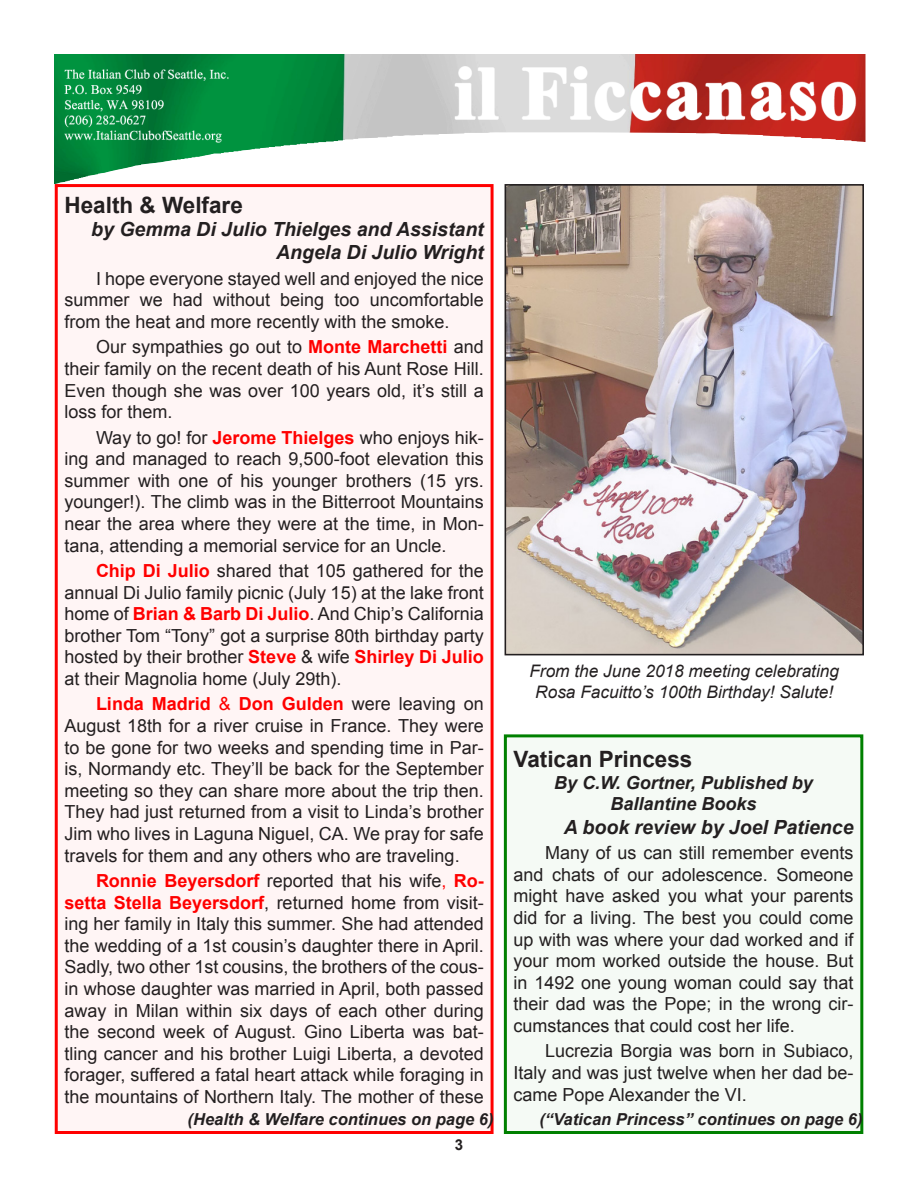
<style>
.page{position:relative;width:918px;height:1188px;background:#fff}
.page>*{position:absolute;margin:0;border:0;box-sizing:border-box;transform-origin:0 0}
.Head1{font:700 22.5px "Arial";color:#231f20}
.body1_author{font:italic 700 19.5px/23.4px "Arial";color:#231f20;text-align:right}
.Body_Text{font:18px/21.6px "Arial";color:#231f20;text-align:justify}
.Head2{font:italic 700 18px/21.6px "Arial";color:#231f20;text-align:center}
.t1{font:italic 17.25px/20.7px "Arial";color:#231f20;text-align:center}
.body1_author-2{font:italic 700 16.5px "Arial";color:#231f20}
.t2{font:700 15px "Arial";color:#231f20}
.s1{font-weight:700;color:#f00}
.s2{color:#f00}
</style>
<div class="page">
<img style="left:54px;top:54px;width:812px;height:130px">
<div style="left:56px;top:186px;width:436px;height:946px;background:#fff5f5"></div>
<div style="left:55px;top:184px;width:439px;height:950px;border:3px solid #f00"></div>
<img style="left:508px;top:187px;width:353px;height:465px">
<div style="left:505px;top:184px;width:359px;height:471px;border:2px solid #231f20"></div>
<div style="left:505px;top:736px;width:357px;height:396px;background:#f5faf5"></div>
<div style="left:504px;top:734px;width:359px;height:400px;border:3px solid #008000"></div>
<p class="Head1" style="left:65px;top:190px;width:180px">Health &amp; Welfare</p>
<p class="body1_author" style="left:91px;top:218px;width:394px">by Gemma Di Julio Thielges and Assistant<br>Angela Di Julio Wright</p>
<p class="Body_Text" style="left:65px;top:268px;width:421px;text-indent:32px">I hope everyone stayed well and enjoyed the nice summer we had without being too uncomfortable from the heat and more recently with the smoke.</p>
<p class="Body_Text" style="left:65px;top:336px;width:421px;text-indent:32px">Our sympathies go out to <span class="s1">Monte Marchetti</span> and their family on the recent death of his Aunt Rose Hill.<br>Even though she was over 100 years old, it’s still a loss for them.</p>
<p class="Body_Text" style="left:65px;top:427px;width:421px;text-indent:32px">Way to go! for <span class="s1">Jerome Thielges</span> who enjoys hik&shy;ing and managed to reach 9,500-foot elevation this summer with one of his younger brothers (15 yrs. younger!). The climb was in the Bitterroot Mountains near the area where they were at the time, in Mon&shy;tana, attending a memorial service for an Uncle.</p>
<p class="Body_Text" style="left:65px;top:560px;width:421px;text-indent:32px"><span class="s1">Chip Di Julio</span> shared that 105 gathered for the annual Di Julio family picnic (July 15) at the lake front home of <span class="s1">Brian &amp; Barb Di Julio</span>. And Chip’s California brother Tom “Tony” got a surprise 80th birthday party hosted by their brother <span class="s1">Steve</span> &amp; wife <span class="s1">Shirley Di Julio </span>at their Magnolia home (July 29th).</p>
<p class="Body_Text" style="left:65px;top:693px;width:421px;text-indent:32px"><span class="s1">Linda Madrid</span> <span class="s2">&amp;</span> <span class="s1">Don Gulden</span> were leaving on August 18th for a river cruise in France. They were to be gone for two weeks and spending time in Par&shy;is, Normandy etc. They’ll be back for the September meeting so they can share more about the trip then.<br>They had just returned from a visit to Linda’s brother Jim who lives in Laguna Niguel, CA. We pray for safe travels for them and any others who are traveling.</p>
<p class="Body_Text" style="left:65px;top:870px;width:421px;text-indent:31px"><span class="s1">Ronnie Beyersdorf</span> reported that his wife<span class="s2">,</span> <span class="s1">Ro&shy;setta Stella Beyersdorf</span>, returned home from visit&shy;ing her family in Italy this summer. She had attended the wedding of a 1st cousin’s daughter there in April.<br>Sadly, two other 1st cousins, the brothers of the cous&shy;in whose daughter was married in April, both passed away in Milan within six days of each other during the second week of August. Gino Liberta was bat&shy;tling cancer and his brother Luigi Liberta, a devoted forager, suffered a fatal heart attack while foraging in the mountains of Northern Italy. The mother of these</p>
<p class="t1" style="left:529px;top:661px;width:311px">From the June 2018 meeting celebrating<br>Rosa Facuitto’s 100th Birthday! Salute!</p>
<p class="Head1" style="left:514px;top:744px;width:180px">Vatican Princess</p>
<p class="Head2" style="left:554px;top:772px;width:260px">By C.W. Gortner, Published by<br>Ballantine Books</p>
<p class="body1_author" style="left:564px;top:816px;width:291px">A book review by Joel Patience</p>
<p class="Body_Text" style="left:514px;top:842px;width:341px;text-indent:32px">Many of us can still remember events and chats of our adolescence. Someone might have asked you what your parents did for a living. The best you could come up with was where your dad worked and if your mom worked outside the house. But in 1492 one young woman could say that their dad was the Pope; in the wrong cir&shy;cumstances that could cost her life.</p>
<p class="Body_Text" style="left:514px;top:1041px;width:341px;text-indent:32px">Lucrezia Borgia was born in Subiaco, Italy and was just twelve when her dad be&shy;came Pope Alexander the VI.</p>
<p class="body1_author-2" style="left:188px;top:1108px;width:307px">(Health &amp; Welfare continues on page 6)</p>
<p class="body1_author-2" style="left:540px;top:1108px;width:325px">(“Vatican Princess” continues on page 6)</p>
<p class="t2" style="left:455px;top:1135px;width:10px">3</p>
</div>
